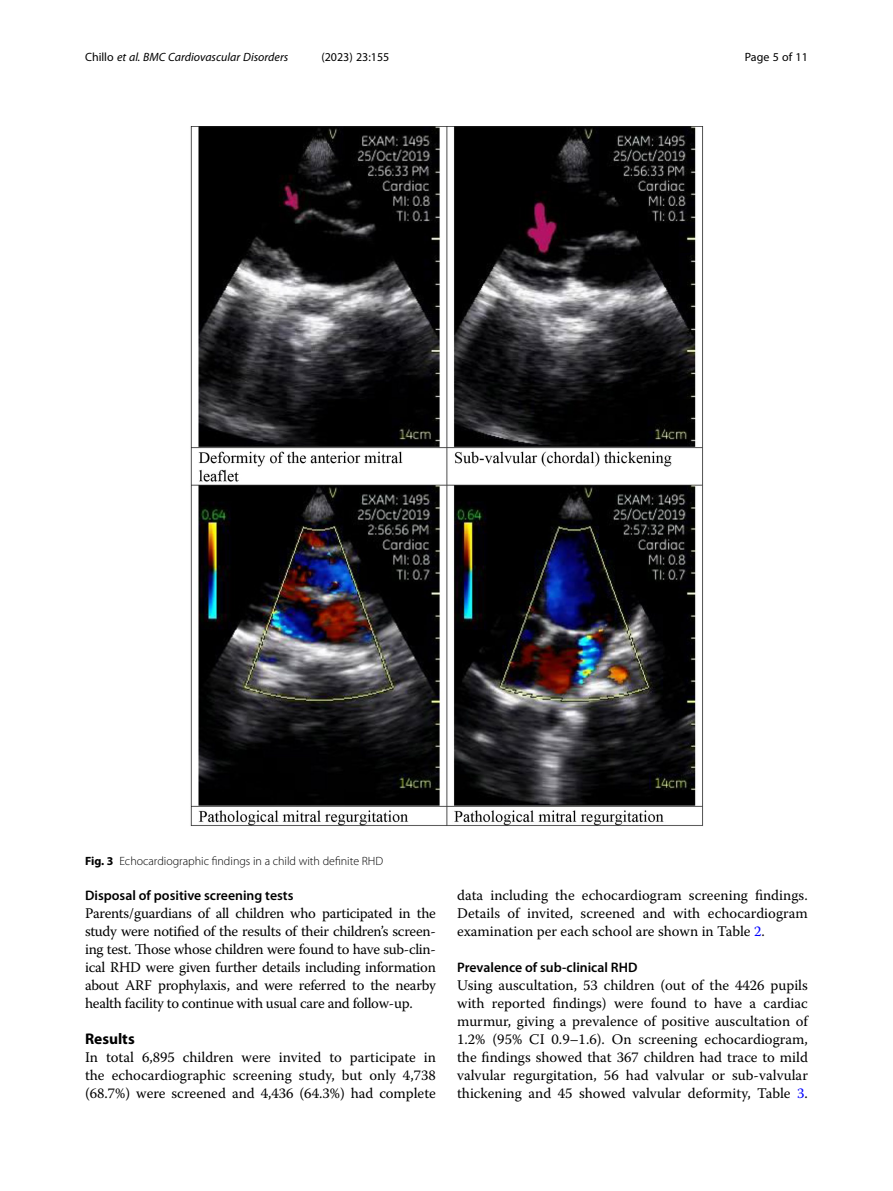
<style>
.page{position:relative;width:893px;height:1191px;background:#fff}
.page>*{position:absolute;margin:0;border:0;box-sizing:border-box;transform-origin:0 0}
.Head_1{font:700 15.45px "Myriad Pro";color:#000}
.Body_Text{font:14.7px/18px "Warnock Pro";color:#000;text-align:justify}
.Head_2{font:600 13.8px "Myriad Pro";color:#000}
.Figure_Caption{font:300 12px "Myriad Pro";color:#000}
.t1{font:italic 12px "Myriad Pro";color:#000}
.t2{font:12px "Myriad Pro";color:#000}
.s1{font-style:normal}
.s2{font-weight:700}
.s3{color:#00f}
</style>
<div class="page">
<img style="left:190px;top:126px;width:514px;height:700px">
<p class="t1" style="left:85px;top:50px;width:205px"><span class="s1">Chillo</span> et al. BMC Cardiovascular Disorders</p>
<p class="t2" style="left:321px;top:50px;width:70px">(2023) 23:155</p>
<p class="t2" style="left:745px;top:50px;width:65px">Page 5 of 11</p>
<p class="Figure_Caption" style="left:85px;top:854px;width:300px"><span class="s2">Fig. 3</span> Echocardiographic findings in a child with definite RHD</p>
<p class="Head_2" style="left:85px;top:887px;width:210px">Disposal of positive screening tests</p>
<p class="Body_Text" style="left:85px;top:904px;width:352px">Parents/guardians of all children who participated in the study were notified of the results of their children’s screen&shy;ing test. Those whose children were found to have sub-clin&shy;ical RHD were given further details including information about ARF prophylaxis, and were referred to the nearby health facility to continue with usual care and follow-up.</p>
<p class="Head_1" style="left:85px;top:1029px;width:51px">Results</p>
<p class="Body_Text" style="left:85px;top:1048px;width:352px">In total 6,895 children were invited to participate in the echocardiographic screening study, but only 4,738 (68.7%) were screened and 4,436 (64.3%) had complete</p>
<p class="Body_Text" style="left:457px;top:886px;width:352px">data including the echocardiogram screening findings.<br>Details of invited, screened and with echocardiogram examination per each school are shown in Table <span class="s3">2</span>.</p>
<p class="Head_2" style="left:457px;top:959px;width:182px">Prevalence of sub-clinical RHD</p>
<p class="Body_Text" style="left:457px;top:976px;width:352px">Using auscultation, 53 children (out of the 4426 pupils with reported findings) were found to have a cardiac murmur, giving a prevalence of positive auscultation of 1.2% (95% CI 0.9–1.6). On screening echocardiogram, the findings showed that 367 children had trace to mild valvular regurgitation, 56 had valvular or sub-valvular thickening and 45 showed valvular deformity, Table <span class="s3">3</span>.</p>
</div>
